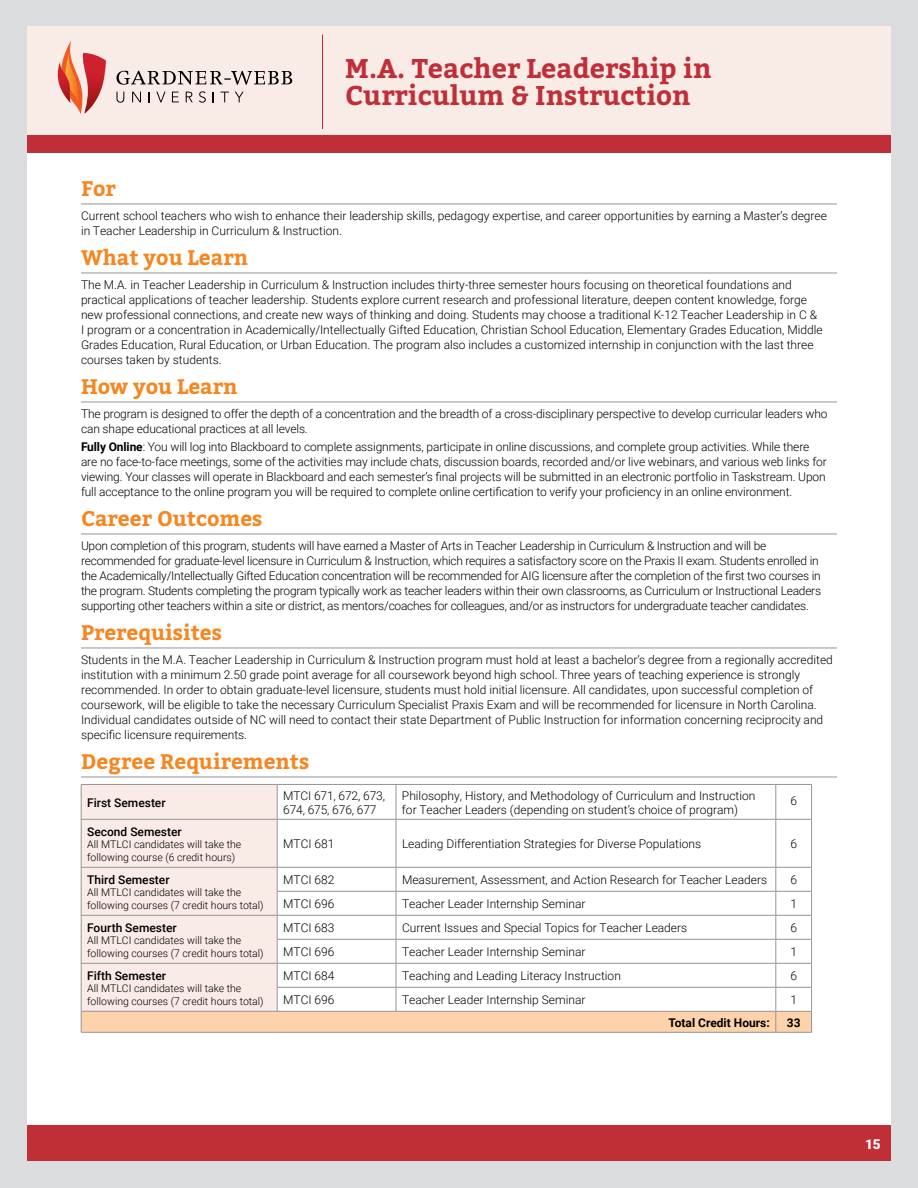
<style>
.page{position:relative;width:918px;height:1188px;background:#fff}
.page>*{position:absolute;margin:0;border:0;box-sizing:border-box;transform-origin:0 0}
.t1{font:700 27px/27px "Bitter";color:#c02f38}
.t2{font:700 21px "Bitter";color:#f6861f}
.t3{font:900 13.5px "Roboto";color:#fff}
.t4{font:300 12px/15px "Roboto";color:#000}
.t5{font:300 12px/15px "Roboto";letter-spacing:-.02em;color:#000}
.t6{font:500 12px "Roboto";color:#000}
.t7{font:700 12px "Roboto";color:#000}
.t8{font:300 10.5px/12.6px "Roboto";color:#000}
.s1{font-weight:700}
</style>
<div class="page">
<div style="left:27px;top:1125px;width:864px;height:36px;background:#c02f38"></div>
<div style="left:0;top:0;width:918px;height:1188px;border:27px solid #dbdcdd"></div>
<div style="left:27px;top:26px;width:864px;height:118px;background:#f9ebe6"></div>
<div style="left:27px;top:135px;width:864px;height:18px;background:#c02f38"></div>
<hr style="left:322px;top:34px;width:1px;height:95px;background:#c02f38">
<svg style="left:116px;top:92px;width:8px;height:11px"></svg>
<svg style="left:132px;top:92px;width:9px;height:10px"></svg>
<svg style="left:156px;top:92px;width:10px;height:10px"></svg>
<svg style="left:172px;top:92px;width:7px;height:10px"></svg>
<svg style="left:186px;top:92px;width:7px;height:10px"></svg>
<svg style="left:199px;top:91px;width:7px;height:12px"></svg>
<svg style="left:221px;top:92px;width:8px;height:10px"></svg>
<svg style="left:235px;top:92px;width:9px;height:10px"></svg>
<svg style="left:116px;top:71px;width:176px;height:14px"></svg>
<svg style="left:57px;top:41px;width:49px;height:74px"></svg>
<hr style="left:81px;top:204px;width:756px;height:1px;background:#939598">
<hr style="left:81px;top:273px;width:756px;height:1px;background:#939598">
<hr style="left:81px;top:402px;width:756px;height:1px;background:#939598">
<hr style="left:81px;top:534px;width:756px;height:1px;background:#939598">
<hr style="left:81px;top:648px;width:756px;height:1px;background:#939598">
<hr style="left:81px;top:777px;width:756px;height:1px;background:#939598">
<div style="left:82px;top:785px;width:195px;height:82px;background:#f9ebe6"></div>
<hr style="left:396px;top:784px;width:380px;height:1px;background:#939598">
<hr style="left:776px;top:784px;width:36px;height:1px;background:#939598">
<hr style="left:776px;top:785px;width:1px;height:34px;background:#939598">
<hr style="left:811px;top:785px;width:1px;height:34px;background:#939598">
<hr style="left:81px;top:819px;width:196px;height:1px;background:#939598">
<hr style="left:277px;top:819px;width:119px;height:1px;background:#939598">
<hr style="left:396px;top:819px;width:380px;height:1px;background:#939598">
<hr style="left:776px;top:819px;width:36px;height:1px;background:#939598">
<hr style="left:776px;top:819px;width:1px;height:48px;background:#939598">
<hr style="left:811px;top:819px;width:1px;height:48px;background:#939598">
<hr style="left:81px;top:1032px;width:196px;height:1px;background:#939598">
<hr style="left:277px;top:1032px;width:119px;height:1px;background:#939598">
<hr style="left:396px;top:1032px;width:380px;height:1px;background:#939598">
<hr style="left:776px;top:1032px;width:36px;height:1px;background:#939598">
<hr style="left:81px;top:784px;width:196px;height:1px;background:#939598">
<hr style="left:81px;top:785px;width:1px;height:34px;background:#939598">
<hr style="left:277px;top:785px;width:1px;height:34px;background:#939598">
<hr style="left:81px;top:819px;width:1px;height:48px;background:#939598">
<hr style="left:277px;top:819px;width:1px;height:48px;background:#939598">
<hr style="left:277px;top:784px;width:119px;height:1px;background:#939598">
<hr style="left:396px;top:785px;width:1px;height:34px;background:#939598">
<hr style="left:396px;top:819px;width:1px;height:48px;background:#939598">
<svg style="left:81px;top:867px;width:731px;height:165px"></svg>
<hr style="left:277px;top:1011px;width:119px;height:1px;background:#939598">
<h1 class="t1" style="left:345px;top:56px;width:368px">M.A. Teacher Leadership in<br>Curriculum &amp; Instruction</h1>
<h2 class="t2" style="left:81px;top:175px;width:36px">For</h2>
<p class="t4" style="left:81px;top:208px;width:748px">Current school teachers who wish to enhance their leadership skills, pedagogy expertise, and career opportunities by earning a Master’s degree in Teacher Leadership in Curriculum &amp; Instruction.</p>
<h2 class="t2" style="left:81px;top:244px;width:169px">What you Learn</h2>
<p class="t4" style="left:81px;top:277px;width:743px">The M.A. in Teacher Leadership in Curriculum &amp; Instruction includes thirty-three semester hours focusing on theoretical foundations and practical applications of teacher leadership. Students explore current research and professional literature, deepen content knowledge, forge new professional connections, and create new ways of thinking and doing. Students may choose a traditional K-12 Teacher Leadership in C &amp; I program or a concentration in Academically/Intellectually Gifted Education, Christian School Education, Elementary Grades Education, Middle Grades Education, Rural Education, or Urban Education. The program also includes a customized internship in conjunction with the last three courses taken by students.</p>
<h2 class="t2" style="left:81px;top:373px;width:158px">How you Learn</h2>
<p class="t4" style="left:81px;top:406px;width:748px">The program is designed to offer the depth of a concentration and the breadth of a cross-disciplinary perspective to develop curricular leaders who can shape educational practices at all levels.</p>
<p class="t4" style="left:81px;top:439px;width:747px"><span class="s1">Fully Online</span>: You will log into Blackboard to complete assignments, participate in online discussions, and complete group activities. While there are no face-to-face meetings, some of the activities may include chats, discussion boards, recorded and/or live webinars, and various web links for viewing. Your classes will operate in Blackboard and each semester’s final projects will be submitted in an electronic portfolio in Taskstream. Upon full acceptance to the online program you will be required to complete online certification to verify your proficiency in an online environment.</p>
<h2 class="t2" style="left:81px;top:505px;width:183px">Career Outcomes</h2>
<p class="t5" style="left:81px;top:538px;width:742px">Upon completion of this program, students will have earned a Master of Arts in Teacher Leadership in Curriculum &amp; Instruction and will be recommended for graduate-level licensure in Curriculum &amp; Instruction, which requires a satisfactory score on the Praxis II exam. Students enrolled in the Academically/Intellectually Gifted Education concentration will be recommended for AIG licensure after the completion of the first two courses in the program. Students completing the program typically work as teacher leaders within their own classrooms, as Curriculum or Instructional Leaders supporting other teachers within a site or district, as mentors/coaches for colleagues, and/or as instructors for undergraduate teacher candidates.</p>
<h2 class="t2" style="left:81px;top:619px;width:142px">Prerequisites</h2>
<p class="t4" style="left:81px;top:652px;width:753px">Students in the M.A. Teacher Leadership in Curriculum &amp; Instruction program must hold at least a bachelor’s degree from a regionally accredited institution with a minimum 2.50 grade point average for all coursework beyond high school. Three years of teaching experience is strongly recommended. In order to obtain graduate-level licensure, students must hold initial licensure. All candidates, upon successful completion of coursework, will be eligible to take the necessary Curriculum Specialist Praxis Exam and will be recommended for licensure in North Carolina.<br>Individual candidates outside of NC will need to contact their state Department of Public Instruction for information concerning reciprocity and specific licensure requirements.</p>
<h2 class="t2" style="left:81px;top:748px;width:230px">Degree Requirements</h2>
<p class="t6" style="left:87px;top:794px;width:80px">First Semester</p>
<p class="t4" style="left:283px;top:788px;width:103px;line-height:14.4px">MTCI 671, 672, 673,<br>674, 675, 676, 677</p>
<p class="t4" style="left:402px;top:788px;width:355px;line-height:14.4px">Philosophy, History, and Methodology of Curriculum and Instruction for Teacher Leaders (depending on student’s choice of program)</p>
<p class="t4" style="left:790px;top:793px;width:8px">6</p>
<p class="t6" style="left:87px;top:823px;width:96px">Second Semester</p>
<p class="t8" style="left:87px;top:838px;width:156px">All MTLCI candidates will take the following course (6 credit hours)</p>
<p class="t4" style="left:283px;top:836px;width:53px">MTCI 681</p>
<p class="t4" style="left:402px;top:836px;width:301px">Leading Differentiation Strategies for Diverse Populations</p>
<p class="t4" style="left:790px;top:836px;width:8px">6</p>
<p class="t6" style="left:87px;top:871px;width:84px">Third Semester</p>
<p class="t8" style="left:87px;top:886px;width:178px">All MTLCI candidates will take the following courses (7 credit hours total)</p>
<p class="t4" style="left:283px;top:872px;width:53px">MTCI 682</p>
<p class="t4" style="left:402px;top:872px;width:367px">Measurement, Assessment, and Action Research for Teacher Leaders</p>
<p class="t4" style="left:790px;top:872px;width:8px">6</p>
<p class="t4" style="left:283px;top:896px;width:53px">MTCI 696</p>
<p class="t4" style="left:402px;top:896px;width:185px">Teacher Leader Internship Seminar</p>
<p class="t4" style="left:790px;top:896px;width:8px">1</p>
<p class="t6" style="left:87px;top:919px;width:91px">Fourth Semester</p>
<p class="t8" style="left:87px;top:934px;width:178px">All MTLCI candidates will take the following courses (7 credit hours total)</p>
<p class="t6" style="left:87px;top:967px;width:80px">Fifth Semester</p>
<p class="t8" style="left:87px;top:982px;width:178px">All MTLCI candidates will take the following courses (7 credit hours total)</p>
<p class="t4" style="left:283px;top:920px;width:53px">MTCI 683</p>
<p class="t4" style="left:402px;top:920px;width:287px">Current Issues and Special Topics for Teacher Leaders</p>
<p class="t4" style="left:790px;top:920px;width:8px">6</p>
<p class="t4" style="left:283px;top:944px;width:53px">MTCI 696</p>
<p class="t4" style="left:402px;top:944px;width:185px">Teacher Leader Internship Seminar</p>
<p class="t4" style="left:790px;top:944px;width:8px">1</p>
<p class="t4" style="left:283px;top:968px;width:53px">MTCI 684</p>
<p class="t4" style="left:402px;top:968px;width:220px">Teaching and Leading Literacy Instruction</p>
<p class="t4" style="left:790px;top:968px;width:8px">6</p>
<p class="t4" style="left:283px;top:992px;width:53px">MTCI 696</p>
<p class="t4" style="left:402px;top:992px;width:185px">Teacher Leader Internship Seminar</p>
<p class="t4" style="left:790px;top:992px;width:8px">1</p>
<p class="t7" style="left:669px;top:1014px;width:103px">Total Credit Hours:</p>
<p class="t7" style="left:787px;top:1014px;width:15px">33</p>
<p class="t3" style="left:865px;top:1134px;width:17px">15</p>
</div>
